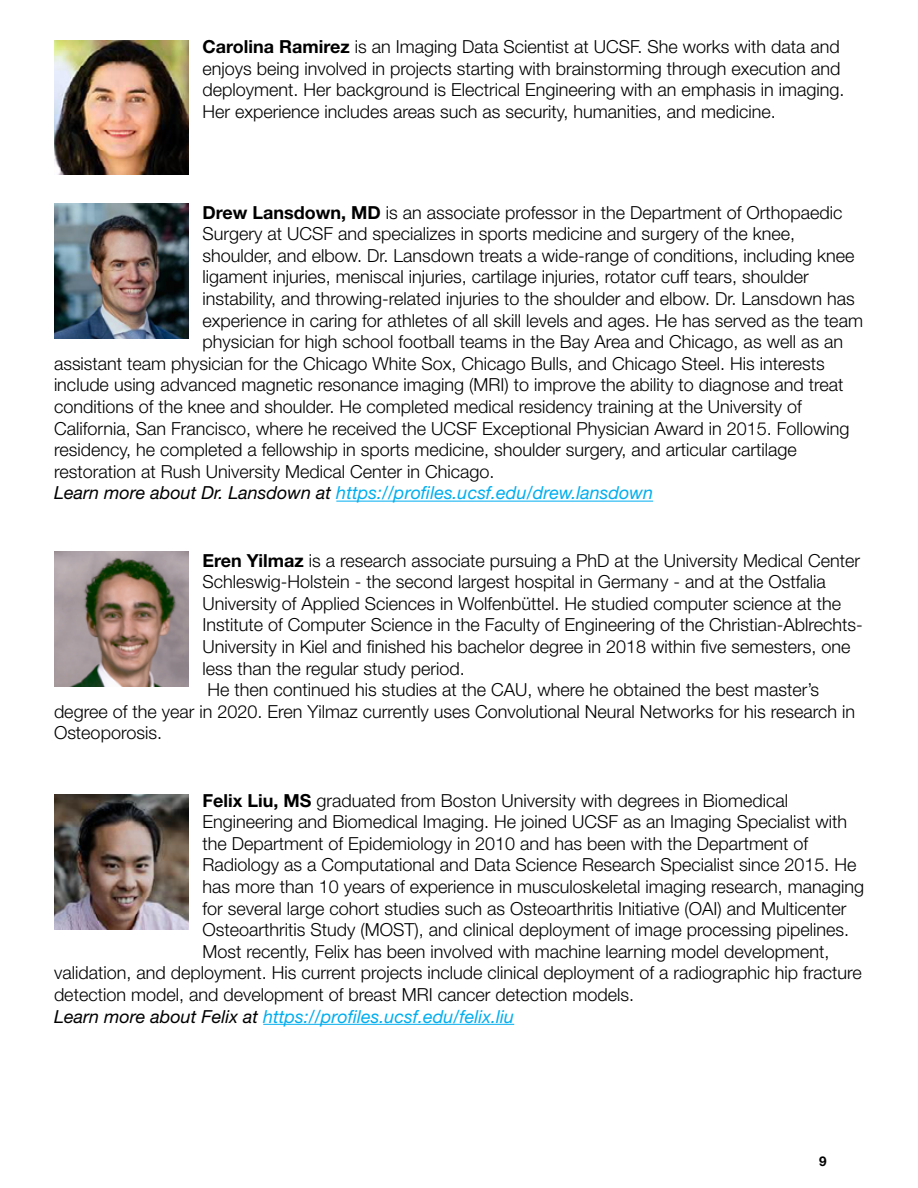
<style>
.page{position:relative;width:918px;height:1188px;background:#fff}
.page>*{position:absolute;margin:0;border:0;box-sizing:border-box;transform-origin:0 0}
.Normal_wrd_6{font:300 18px/21.6px "Helvetica Neue LT Std";color:#000}
.Normal_wrd_6-2{font:italic 18px "Helvetica Neue LT Std";color:#00aeef}
.t1{font:700 13.5px "Helvetica Neue LT Std";color:#000}
.s1{font-weight:700}
.s2{color:#000}
</style>
<div class="page">
<hr style="left:336px;top:501px;width:317px;height:1px;background:#00aeef">
<hr style="left:263px;top:1024px;width:251px;height:1px;background:#00aeef">
<img style="left:54px;top:40px;width:135px;height:134px">
<img style="left:54px;top:204px;width:135px;height:135px">
<img style="left:54px;top:552px;width:135px;height:135px">
<img style="left:54px;top:795px;width:135px;height:135px">
<p class="Normal_wrd_6" style="left:202px;top:35px;width:644px"><span class="s1">Carolina Ramirez</span> is an Imaging Data Scientist at UCSF. She works with data and enjoys being involved in projects starting with brainstorming through execution and deployment. Her background is Electrical Engineering with an emphasis in imaging.<br>Her experience includes areas such as security, humanities, and medicine.</p>
<p class="Normal_wrd_6" style="left:202px;top:201px;width:642px"><span class="s1">Drew Lansdown, MD</span> is an associate professor in the Department of Orthopaedic</p>
<p class="Normal_wrd_6" style="left:202px;top:223px;width:594px">Surgery at UCSF and specializes in sports medicine and surgery of the knee,</p>
<p class="Normal_wrd_6" style="left:202px;top:244px;width:653px">shoulder, and elbow. Dr. Lansdown treats a wide-range of conditions, including knee</p>
<p class="Normal_wrd_6" style="left:202px;top:266px;width:608px">ligament injuries, meniscal injuries, cartilage injuries, rotator cuff tears, shoulder</p>
<p class="Normal_wrd_6" style="left:202px;top:287px;width:654px">instability, and throwing-related injuries to the shoulder and elbow. Dr. Lansdown has</p>
<p class="Normal_wrd_6" style="left:202px;top:309px;width:662px">experience in caring for athletes of all skill levels and ages. He has served as the team</p>
<p class="Normal_wrd_6" style="left:202px;top:331px;width:642px">physician for high school football teams in the Bay Area and Chicago, as well as an</p>
<p class="Normal_wrd_6" style="left:54px;top:352px;width:772px">assistant team physician for the Chicago White Sox, Chicago Bulls, and Chicago Steel. His interests</p>
<p class="Normal_wrd_6" style="left:54px;top:374px;width:791px">include using advanced magnetic resonance imaging (MRI) to improve the ability to diagnose and treat</p>
<p class="Normal_wrd_6" style="left:54px;top:395px;width:749px">conditions of the knee and shoulder. He completed medical residency training at the University of</p>
<p class="Normal_wrd_6" style="left:54px;top:417px;width:797px">California, San Francisco, where he received the UCSF Exceptional Physician Award in 2015. Following</p>
<p class="Normal_wrd_6" style="left:54px;top:439px;width:744px">residency, he completed a fellowship in sports medicine, shoulder surgery, and articular cartilage</p>
<p class="Normal_wrd_6" style="left:54px;top:460px;width:442px">restoration at Rush University Medical Center in Chicago.</p>
<p class="Normal_wrd_6-2" style="left:54px;top:482px;width:601px"><span class="s2">Learn more about Dr. Lansdown at</span> https://profiles.ucsf.edu/drew.lansdown</p>
<p class="Normal_wrd_6" style="left:202px;top:549px;width:659px"><span class="s1">Eren Yilmaz</span> is a research associate pursuing a PhD at the University Medical Center</p>
<p class="Normal_wrd_6" style="left:202px;top:571px;width:625px">Schleswig-Holstein - the second largest hospital in Germany - and at the Ostfalia</p>
<p class="Normal_wrd_6" style="left:202px;top:592px;width:640px">University of Applied Sciences in Wolfenbüttel. He studied computer science at the</p>
<p class="Normal_wrd_6" style="left:202px;top:614px;width:662px">Institute of Computer Science in the Faculty of Engineering of the Christian-Ablrechts-</p>
<p class="Normal_wrd_6" style="left:202px;top:635px;width:650px">University in Kiel and finished his bachelor degree in 2018 within five semesters, one</p>
<p class="Normal_wrd_6" style="left:202px;top:657px;width:264px">less than the regular study period.</p>
<p class="Normal_wrd_6" style="left:208px;top:679px;width:613px">He then continued his studies at the CAU, where he obtained the best master’s</p>
<p class="Normal_wrd_6" style="left:54px;top:700px;width:803px">degree of the year in 2020. Eren Yilmaz currently uses Convolutional Neural Networks for his research in</p>
<p class="Normal_wrd_6" style="left:54px;top:722px;width:110px">Osteoporosis.</p>
<p class="Normal_wrd_6" style="left:202px;top:789px;width:587px"><span class="s1">Felix Liu, MS</span> graduated from Boston University with degrees in Biomedical</p>
<p class="Normal_wrd_6" style="left:202px;top:811px;width:646px">Engineering and Biomedical Imaging. He joined UCSF as an Imaging Specialist with</p>
<p class="Normal_wrd_6" style="left:202px;top:832px;width:607px">the Department of Epidemiology in 2010 and has been with the Department of</p>
<p class="Normal_wrd_6" style="left:202px;top:854px;width:655px">Radiology as a Computational and Data Science Research Specialist since 2015. He</p>
<p class="Normal_wrd_6" style="left:202px;top:875px;width:663px">has more than 10 years of experience in musculoskeletal imaging research, managing</p>
<p class="Normal_wrd_6" style="left:202px;top:897px;width:646px">for several large cohort studies such as Osteoarthritis Initiative (OAI) and Multicenter</p>
<p class="Normal_wrd_6" style="left:202px;top:919px;width:648px">Osteoarthritis Study (MOST), and clinical deployment of image processing pipelines.</p>
<p class="Normal_wrd_6" style="left:202px;top:940px;width:629px">Most recently, Felix has been involved with machine learning model development,</p>
<p class="Normal_wrd_6" style="left:54px;top:962px;width:809px">validation, and deployment. His current projects include clinical deployment of a radiographic hip fracture</p>
<p class="Normal_wrd_6" style="left:54px;top:983px;width:582px">detection model, and development of breast MRI cancer detection models.</p>
<p class="Normal_wrd_6-2" style="left:54px;top:1005px;width:462px"><span class="s2">Learn more about Felix at</span> https://profiles.ucsf.edu/felix.liu</p>
<p class="t1" style="left:819px;top:1153px;width:9px">9</p>
</div>
